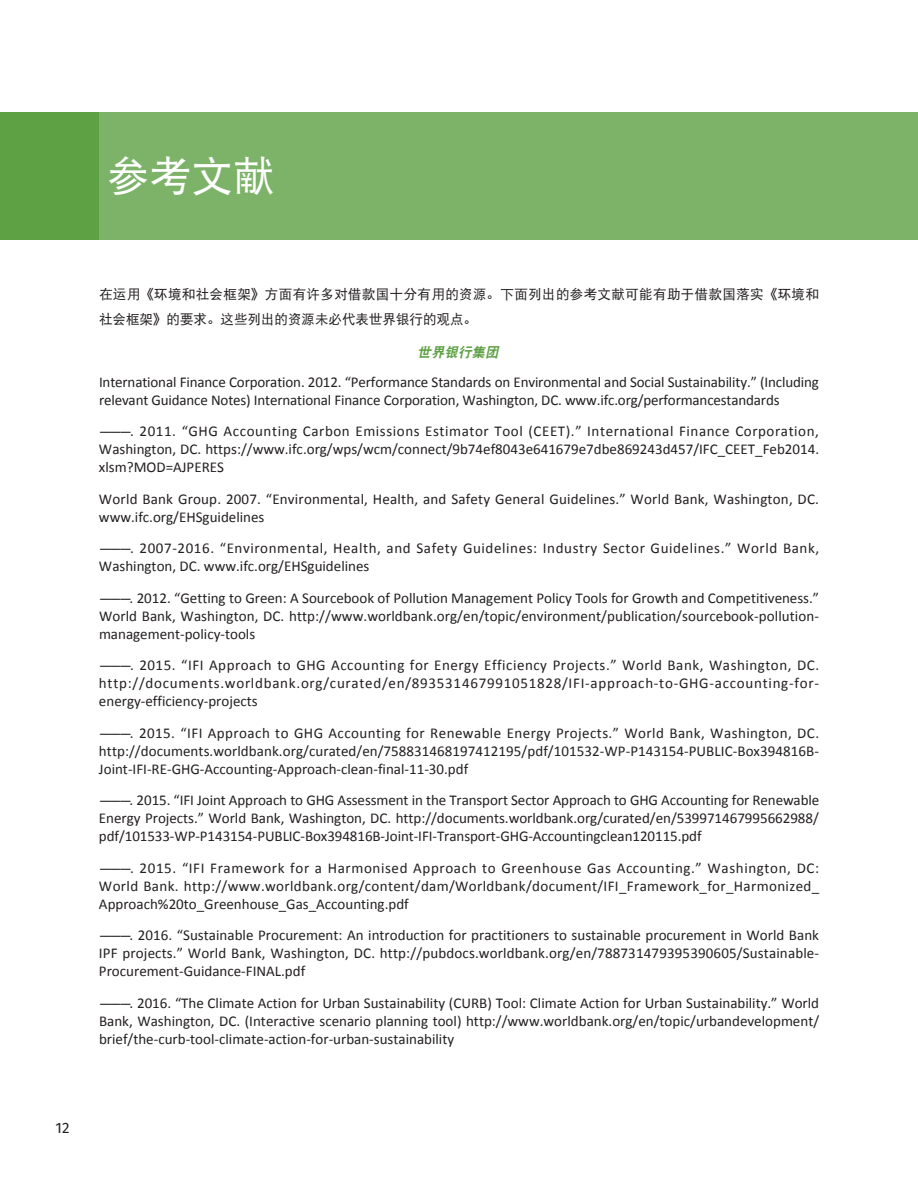
<style>
.page{position:relative;width:918px;height:1188px;background:#fff}
.page>*{position:absolute;margin:0;border:0;box-sizing:border-box;transform-origin:0 0}
.t1{font:41.85px "DFP Hei W5";color:#fff}
.t2{font:15px/18px "Calibri";color:#231f20;text-align:justify}
.t3{font:15px/18px "Calibri";letter-spacing:.04em;color:#231f20}
.t4{font:15px "Fira Sans";color:#231f20}
.t5{font:13.5px/25.5px "DFP Hei W5";letter-spacing:.03em;color:#231f20}
.t6{font:italic 13.5px "DFP Hei W9";color:#5da144}
.s1{font-size:13.5px}
</style>
<div class="page">
<div style="left:27px;top:112px;width:891px;height:128px;background:#7db369"></div>
<div style="left:0;top:112px;width:99px;height:128px;background:#5da144"></div>
<h1 class="t1" style="left:108px;top:154px;width:169px">参考文献</h1>
<p class="t5" style="left:99px;top:281px;width:721px">在运用《环境和社会框架》方面有许多对借款国十分有用的资源。下面列出的参考文献可能有助于借款国落实《环境和社会框架》的要求。这些列出的资源未必代表世界银行的观点。</p>
<p class="t6" style="left:418px;top:345px;width:86px">世界银行集团</p>
<p class="t2" style="left:99px;top:373px;width:721px">International Finance Corporation. 2012. “Performance Standards on Environmental and Social Sustainability.” (Including relevant Guidance Notes) International Finance Corporation, Washington, DC. www.ifc.org/performancestandards</p>
<p class="t2" style="left:99px;top:422px;width:722px"><span class="s1">———</span>. 2011. “GHG Accounting Carbon Emissions Estimator Tool (CEET).” International Finance Corporation, Washington, DC. https://www.ifc.org/wps/wcm/connect/9b74ef8043e641679e7dbe869243d457/IFC_CEET_Feb2014. xlsm?MOD=AJPERES</p>
<p class="t2" style="left:99px;top:490px;width:722px">World Bank Group. 2007. “Environmental, Health, and Safety General Guidelines.” World Bank, Washington, DC. www.ifc.org/EHSguidelines</p>
<p class="t3" style="left:99px;top:539px;width:722px"><span class="s1">———</span>. 2007-2016. “Environmental, Health, and Safety Guidelines: Industry Sector Guidelines.” World Bank,<br>Washington, DC. www.ifc.org/EHSguidelines</p>
<p class="t2" style="left:99px;top:589px;width:722px"><span class="s1">———</span>. 2012. “Getting to Green: A Sourcebook of Pollution Management Policy Tools for Growth and Competitiveness.” World Bank, Washington, DC. http://www.worldbank.org/en/topic/environment/publication/sourcebook-pollution&shy;management-policy-tools</p>
<p class="t2" style="left:99px;top:656px;width:722px"><span class="s1">———</span>. 2015. “IFI Approach to GHG Accounting for Energy Efficiency Projects.” World Bank, Washington, DC. http://documents.worldbank.org/curated/en/893531467991051828/IFI-approach-to-GHG-accounting-for&shy;energy-efficiency-projects</p>
<p class="t2" style="left:99px;top:724px;width:722px"><span class="s1">———</span>. 2015. “IFI Approach to GHG Accounting for Renewable Energy Projects.” World Bank, Washington, DC. http://documents.worldbank.org/curated/en/758831468197412195/pdf/101532-WP-P143154-PUBLIC-Box394816B-Joint-IFI-RE-GHG-Accounting-Approach-clean-final-11-30.pdf</p>
<p class="t2" style="left:99px;top:791px;width:722px"><span class="s1">———</span>. 2015. “IFI Joint Approach to GHG Assessment in the Transport Sector Approach to GHG Accounting for Renewable Energy Projects.” World Bank, Washington, DC. http://documents.worldbank.org/curated/en/539971467995662988/ pdf/101533-WP-P143154-PUBLIC-Box394816B-Joint-IFI-Transport-GHG-Accountingclean120115.pdf</p>
<p class="t2" style="left:99px;top:859px;width:722px"><span class="s1">———</span>. 2015. “IFI Framework for a Harmonised Approach to Greenhouse Gas Accounting.” Washington, DC:<br>World Bank. http://www.worldbank.org/content/dam/Worldbank/document/IFI_Framework_for_Harmonized_ Approach%20to_Greenhouse_Gas_Accounting.pdf</p>
<p class="t2" style="left:99px;top:926px;width:722px"><span class="s1">———</span>. 2016. “Sustainable Procurement: An introduction for practitioners to sustainable procurement in World Bank IPF projects.” World Bank, Washington, DC. http://pubdocs.worldbank.org/en/788731479395390605/Sustainable-Procurement-Guidance-FINAL.pdf</p>
<p class="t2" style="left:99px;top:994px;width:722px"><span class="s1">———</span>. 2016. “The Climate Action for Urban Sustainability (CURB) Tool: Climate Action for Urban Sustainability.” World Bank, Washington, DC. (Interactive scenario planning tool) http://www.worldbank.org/en/topic/urbandevelopment/ brief/the-curb-tool-climate-action-for-urban-sustainability</p>
<p class="t4" style="left:56px;top:1118px;width:15px">12</p>
</div>
